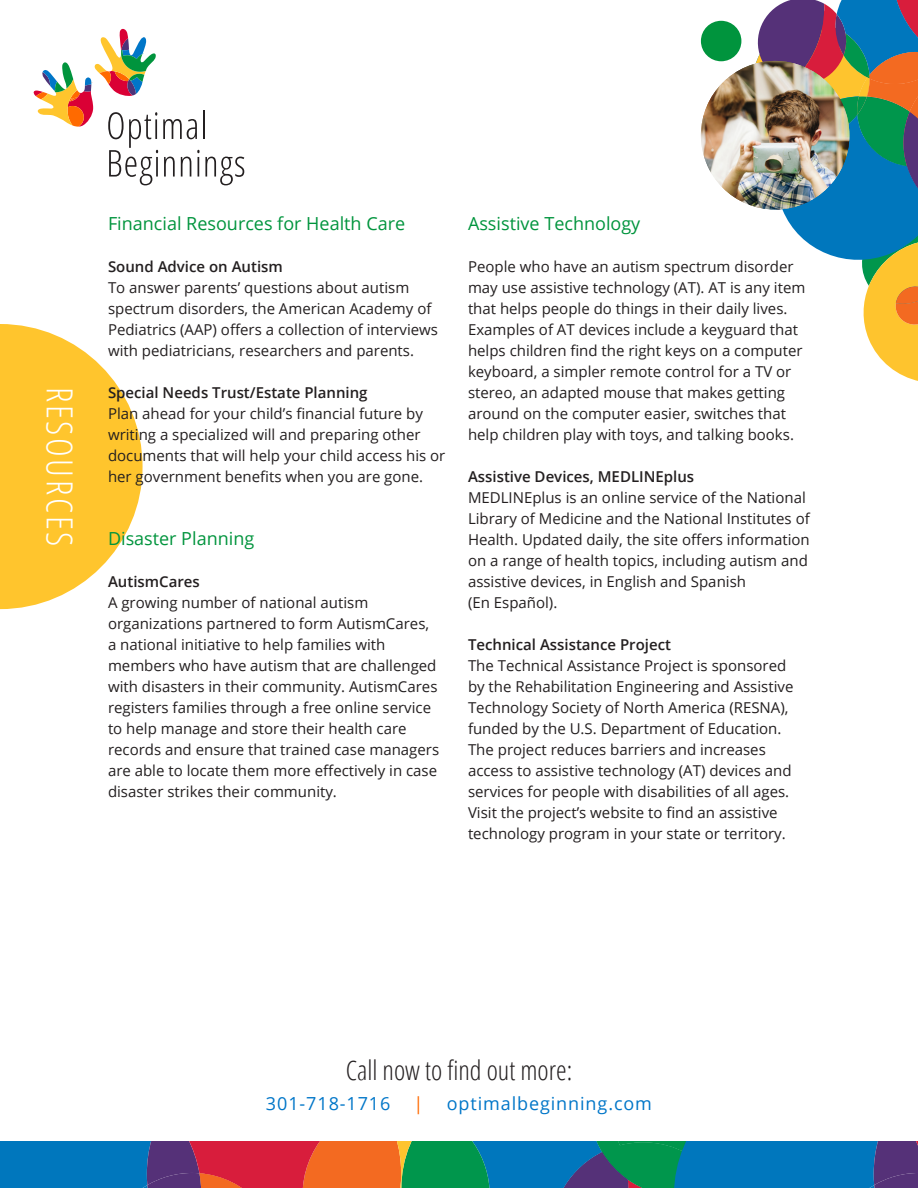
<style>
.page{position:relative;width:918px;height:1188px;background:#fff}
.page>*{position:absolute;margin:0;border:0;box-sizing:border-box;transform-origin:0 0}
.t1{font:300 condensed 36px "Open Sans";letter-spacing:.075em;color:#fff}
.t2{font:300 condensed 27px "Open Sans";color:#231f20}
.t3{font:18px "Open Sans";color:#00943d}
.t4{font:18px "Open Sans";letter-spacing:.05em;color:#0076c8}
.t5{font:18px "Open Sans";color:#ff6a00}
.t6{font:15px/21px "Open Sans";color:#231f20}
.t7{font:600 15px "Open Sans";color:#231f20}
</style>
<div class="page">
<svg style="left:0;top:324px;width:143px;height:285px"></svg>
<svg style="left:33px;top:29px;width:211px;height:156px"></svg>
<svg style="left:0;top:1141px;width:918px;height:47px;background:#3f6782"></svg>
<div style="left:701px;top:21px;width:40px;height:40px;background:#00943d;border-radius:50%"></div>
<svg style="left:752px;top:0;width:166px;height:381px"></svg>
<img style="left:701px;top:61px;width:148px;height:149px;border-radius:74px">
<h1 class="t1" style="left:84px;top:387px;width:161px;rotate:90deg">RESOURCES</h1>
<p class="t3" style="left:108px;top:211px;width:299px">Financial Resources for Health Care</p>
<p class="t7" style="left:108px;top:256px;width:176px">Sound Advice on Autism</p>
<p class="t6" style="left:108px;top:276px;width:332px">To answer parents’ questions about autism spectrum disorders, the American Academy of Pediatrics (AAP) offers a collection of interviews with pediatricians, researchers and parents.</p>
<p class="t7" style="left:108px;top:382px;width:261px">Special Needs Trust/Estate Planning</p>
<p class="t6" style="left:108px;top:402px;width:339px">Plan ahead for your child’s financial future by writing a specialized will and preparing other documents that will help your child access his or her government benefits when you are gone.</p>
<p class="t3" style="left:108px;top:526px;width:148px">Disaster Planning</p>
<p class="t7" style="left:108px;top:571px;width:93px">AutismCares</p>
<p class="t6" style="left:108px;top:591px;width:333px">A growing number of national autism organizations partnered to form AutismCares, a national initiative to help families with members who have autism that are challenged with disasters in their community. AutismCares registers families through a free online service to help manage and store their health care records and ensure that trained case managers are able to locate them more effectively in case disaster strikes their community.</p>
<p class="t3" style="left:468px;top:211px;width:174px">Assistive Technology</p>
<p class="t6" style="left:468px;top:255px;width:339px">People who have an autism spectrum disorder may use assistive technology (AT). AT is any item that helps people do things in their daily lives.<br>Examples of AT devices include a keyguard that helps children find the right keys on a computer keyboard, a simpler remote control for a TV or stereo, an adapted mouse that makes getting around on the computer easier, switches that help children play with toys, and talking books.</p>
<p class="t7" style="left:468px;top:466px;width:228px">Assistive Devices, MEDLINEplus</p>
<p class="t6" style="left:468px;top:486px;width:343px">MEDLINEplus is an online service of the National Library of Medicine and the National Institutes of Health. Updated daily, the site offers information on a range of health topics, including autism and assistive devices, in English and Spanish<br>(En Español).</p>
<p class="t7" style="left:468px;top:634px;width:205px">Technical Assistance Project</p>
<p class="t6" style="left:468px;top:654px;width:327px">The Technical Assistance Project is sponsored by the Rehabilitation Engineering and Assistive Technology Society of North America (RESNA), funded by the U.S. Department of Education.<br>The project reduces barriers and increases access to assistive technology (AT) devices and services for people with disabilities of all ages.<br>Visit the project’s website to find an assistive technology program in your state or territory.</p>
<p class="t2" style="left:346px;top:1052px;width:228px">Call now to find out more:</p>
<p class="t4" style="left:266px;top:1092px;width:126px">301-718-1716</p>
<p class="t5" style="left:414px;top:1092px;width:11px">|</p>
<p class="t4" style="left:447px;top:1092px;width:207px">optimalbeginning.com</p>
</div>
